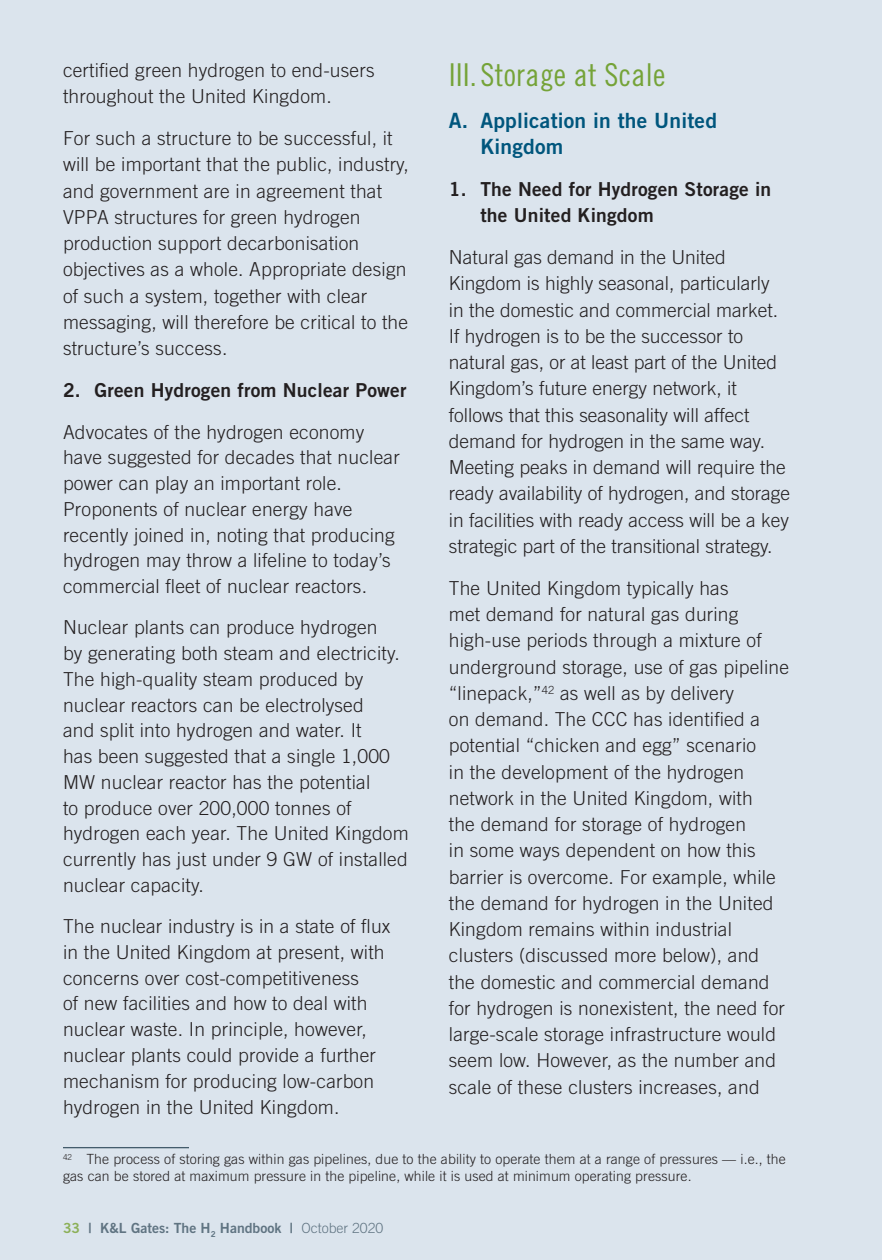
<style>
.page{position:relative;width:882px;height:1260px;background:#dbe4ed}
.page>*{position:absolute;margin:0;border:0;box-sizing:border-box;transform-origin:0 0}
.t1{font:31.5px "Trade Gothic LT Std Cn 18";letter-spacing:.01em;color:#75a338}
.t2{font:21px/26.2px "Trade Gothic LT Std Bd 2";letter-spacing:.01em;color:#00567d}
.t3{font:300 19.25px/26.2px "Trade Gothic LT Std";letter-spacing:.01em;color:#231f20}
.t4{font:19.25px/26.2px "Trade Gothic LT Std Bd 2";letter-spacing:.01em;color:#231f20}
.t5{font:300 14px/16.8px "Trade Gothic LT Std";letter-spacing:.01em;color:#231f20}
.t6{font:14px "Trade Gothic LT Std Bd 2";color:#607482}
.s1{color:#8cb058}
.s2{font-family:"Trade Gothic LT Std";font-weight:300}
</style>
<div class="page">
<hr style="left:63px;top:1147px;width:126px;height:1px;background:#445c6c">
<h1 class="t1" style="left:449px;top:56px;width:218px">III.Storage at Scale</h1>
<p class="t2" style="left:480px;top:107px;width:238px;text-indent:-32px">A. Application in the United<br>Kingdom</p>
<p class="t4" style="left:480px;top:176px;width:292px;text-indent:-32px">1. The Need for Hydrogen Storage in the United Kingdom</p>
<p class="t3" style="left:449px;top:244px;width:343px">Natural gas demand in the United Kingdom is highly seasonal, particularly<br>in the domestic and commercial market.<br>If hydrogen is to be the successor to natural gas, or at least part of the United Kingdom’s future energy network, it follows that this seasonality will affect demand for hydrogen in the same way.<br>Meeting peaks in demand will require the ready availability of hydrogen, and storage in facilities with ready access will be a key strategic part of the transitional strategy.</p>
<p class="t3" style="left:449px;top:575px;width:342px">The United Kingdom typically has<br>met demand for natural gas during high-use periods through a mixture of underground storage, use of gas pipeline “linepack,”<sup>42</sup> as well as by delivery<br>on demand. The CCC has identified a potential “chicken and egg” scenario<br>in the development of the hydrogen network in the United Kingdom, with<br>the demand for storage of hydrogen<br>in some ways dependent on how this barrier is overcome. For example, while the demand for hydrogen in the United Kingdom remains within industrial clusters (discussed more below), and the domestic and commercial demand for hydrogen is nonexistent, the need for large-scale storage infrastructure would seem low. However, as the number and scale of these clusters increases, and</p>
<p class="t3" style="left:63px;top:57px;width:313px">certified green hydrogen to end-users throughout the United Kingdom.</p>
<p class="t3" style="left:63px;top:125px;width:347px">For such a structure to be successful, it will be important that the public, industry, and government are in agreement that VPPA structures for green hydrogen production support decarbonisation objectives as a whole. Appropriate design of such a system, together with clear messaging, will therefore be critical to the structure’s success.</p>
<p class="t4" style="left:63px;top:377px;width:345px">2. Green Hydrogen from Nuclear Power</p>
<p class="t3" style="left:63px;top:419px;width:338px;line-height:25.7px">Advocates of the hydrogen economy have suggested for decades that nuclear power can play an important role.<br>Proponents of nuclear energy have recently joined in, noting that producing hydrogen may throw a lifeline to today’s commercial fleet of nuclear reactors.</p>
<p class="t3" style="left:63px;top:614px;width:347px;line-height:25.7px">Nuclear plants can produce hydrogen<br>by generating both steam and electricity.<br>The high-quality steam produced by nuclear reactors can be electrolysed<br>and split into hydrogen and water. It<br>has been suggested that a single 1,000<br>MW nuclear reactor has the potential<br>to produce over 200,000 tonnes of hydrogen each year. The United Kingdom currently has just under 9 GW of installed nuclear capacity.</p>
<p class="t3" style="left:63px;top:913px;width:329px">The nuclear industry is in a state of flux in the United Kingdom at present, with concerns over cost-competitiveness<br>of new facilities and how to deal with nuclear waste. In principle, however, nuclear plants could provide a further mechanism for producing low-carbon hydrogen in the United Kingdom.</p>
<p class="t5" style="left:63px;top:1151px;width:724px"><sup>42</sup> The process of storing gas within gas pipelines, due to the ability to operate them at a range of pressures — i.e., the gas can be stored at maximum pressure in the pipeline, while it is used at minimum operating pressure.</p>
<p class="t6" style="left:63px;top:1219px;width:322px"><span class="s1">33</span> | K&amp;L Gates: The H<sub>2</sub> Handbook | <span class="s2">October 2020</span></p>
</div>
